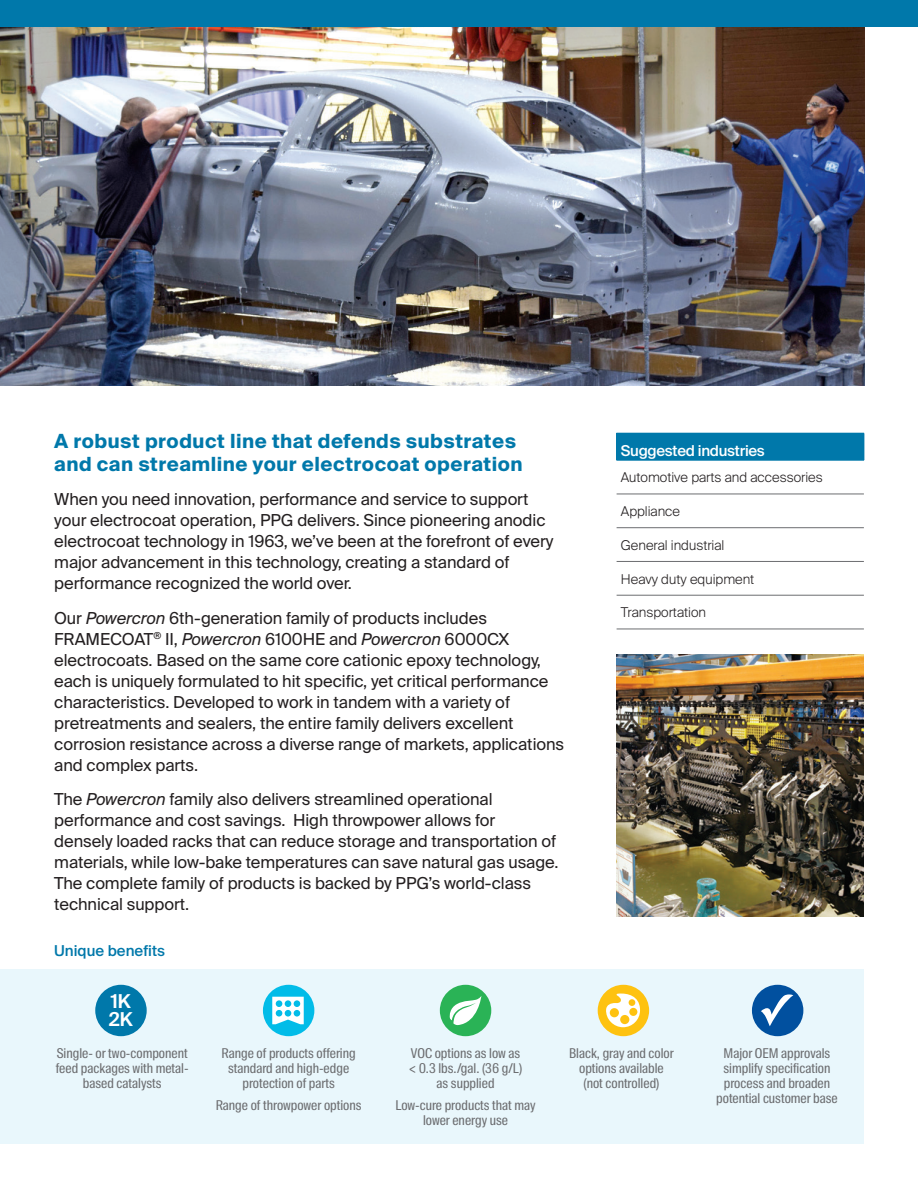
<style>
.page{position:relative;width:918px;height:1188px;background:#fff}
.page>*{position:absolute;margin:0;border:0;box-sizing:border-box;transform-origin:0 0}
.Intro_Header{font:700 19.5px/22.5px "Suisse Intl";letter-spacing:.025em;color:#0078aa}
.t1{font:600 19.05px/17.7px "Suisse Intl";color:#fff}
.Intro_Paragraph{font:16.5px/21px "Suisse Intl";letter-spacing:-.005em;color:#231f20}
.Cell_Header_Left{font:500 15px "Suisse Intl";letter-spacing:-.02em;color:#fff}
.Paragraph_Header{font:500 15px "Suisse Intl";color:#0078aa}
.t2{font:13.5px/15px "Suisse Intl Cond";color:#6c6d70;text-align:center}
.t3{font:300 13.5px "Suisse Intl";color:#231f20}
.s1{font-style:italic}
</style>
<div class="page">
<img style="left:0;top:27px;width:864px;height:359px">
<div style="left:0;top:0;width:918px;height:27px;background:#0078aa"></div>
<div style="left:0;top:969px;width:864px;height:175px;background:#e9f7fc"></div>
<hr style="left:617px;top:629px;width:247px;height:1px;background:#6c6d70">
<svg style="left:616px;top:433px;width:249px;height:196px"></svg>
<hr style="left:616px;top:460px;width:248px;height:1px;background:#0078aa">
<div style="left:440px;top:985px;width:51px;height:51px;background:#2ab356;border-radius:50%"></div>
<svg style="left:449px;top:996px;width:32px;height:29px"></svg>
<div style="left:598px;top:985px;width:51px;height:51px;background:#fec210;border-radius:50%"></div>
<svg style="left:606px;top:993px;width:34px;height:34px"></svg>
<div style="left:95px;top:985px;width:52px;height:51px;background:#0078aa;border-radius:50%"></div>
<div style="left:263px;top:985px;width:51px;height:51px;background:#02bce8;border-radius:50%"></div>
<svg style="left:272px;top:997px;width:32px;height:27px"></svg>
<div style="left:752px;top:985px;width:51px;height:51px;background:#01509f;border-radius:50%"></div>
<svg style="left:761px;top:994px;width:32px;height:32px"></svg>
<img style="left:616px;top:654px;width:248px;height:263px">
<p class="Intro_Header" style="left:54px;top:430px;width:470px">A robust product line that defends substrates and can streamline your electrocoat operation</p>
<p class="Intro_Paragraph" style="left:54px;top:489px;width:501px">When you need innovation, performance and service to support your electrocoat operation, PPG delivers. Since pioneering anodic electrocoat technology in 1963, we’ve been at the forefront of every major advancement in this technology, creating a standard of performance recognized the world over.</p>
<p class="Intro_Paragraph" style="left:54px;top:607px;width:511px">Our <span class="s1">Powercron</span> 6th-generation family of products includes FRAMECOAT<sup>®</sup> II, <span class="s1">Powercron</span> 6100HE and <span class="s1">Powercron</span> 6000CX electrocoats. Based on the same core cationic epoxy technology, each is uniquely formulated to hit specific, yet critical performance characteristics. Developed to work in tandem with a variety of pretreatments and sealers, the entire family delivers excellent corrosion resistance across a diverse range of markets, applications and complex parts.</p>
<p class="Intro_Paragraph" style="left:54px;top:789px;width:506px">The <span class="s1">Powercron</span> family also delivers streamlined operational performance and cost savings. High throwpower allows for<br>densely loaded racks that can reduce storage and transportation of materials, while low-bake temperatures can save natural gas usage.<br>The complete family of products is backed by PPG’s world-class technical support.</p>
<p class="Paragraph_Header" style="left:54px;top:942px;width:112px">Unique benefits</p>
<p class="t1" style="left:109px;top:993px;width:26px">1K<br>2K</p>
<p class="Cell_Header_Left" style="left:621px;top:442px;width:145px">Suggested industries</p>
<p class="t3" style="left:621px;top:470px;width:203px">Automotive parts and accessories</p>
<p class="t3" style="left:621px;top:503px;width:61px">Appliance</p>
<p class="t3" style="left:621px;top:537px;width:105px">General industrial</p>
<p class="t3" style="left:621px;top:571px;width:135px">Heavy duty equipment</p>
<p class="t3" style="left:621px;top:605px;width:87px">Transportation</p>
<p class="t2" style="left:56px;top:1046px;width:134px">Single- or two-component feed packages with metal&shy;based catalysts</p>
<p class="t2" style="left:222px;top:1046px;width:136px">Range of products offering standard and high-edge protection of parts</p>
<p class="t2" style="left:216px;top:1098px;width:147px">Range of throwpower options</p>
<p class="t2" style="left:409px;top:1046px;width:115px">VOC options as low as &lt; 0.3 lbs./gal. (36 g/L) as supplied</p>
<p class="t2" style="left:396px;top:1098px;width:142px">Low-cure products that may lower energy use</p>
<p class="t2" style="left:569px;top:1046px;width:106px">Black, gray and color options available (not controlled)</p>
<p class="t2" style="left:716px;top:1046px;width:123px">Major OEM approvals simplify specification process and broaden potential customer base</p>
</div>
